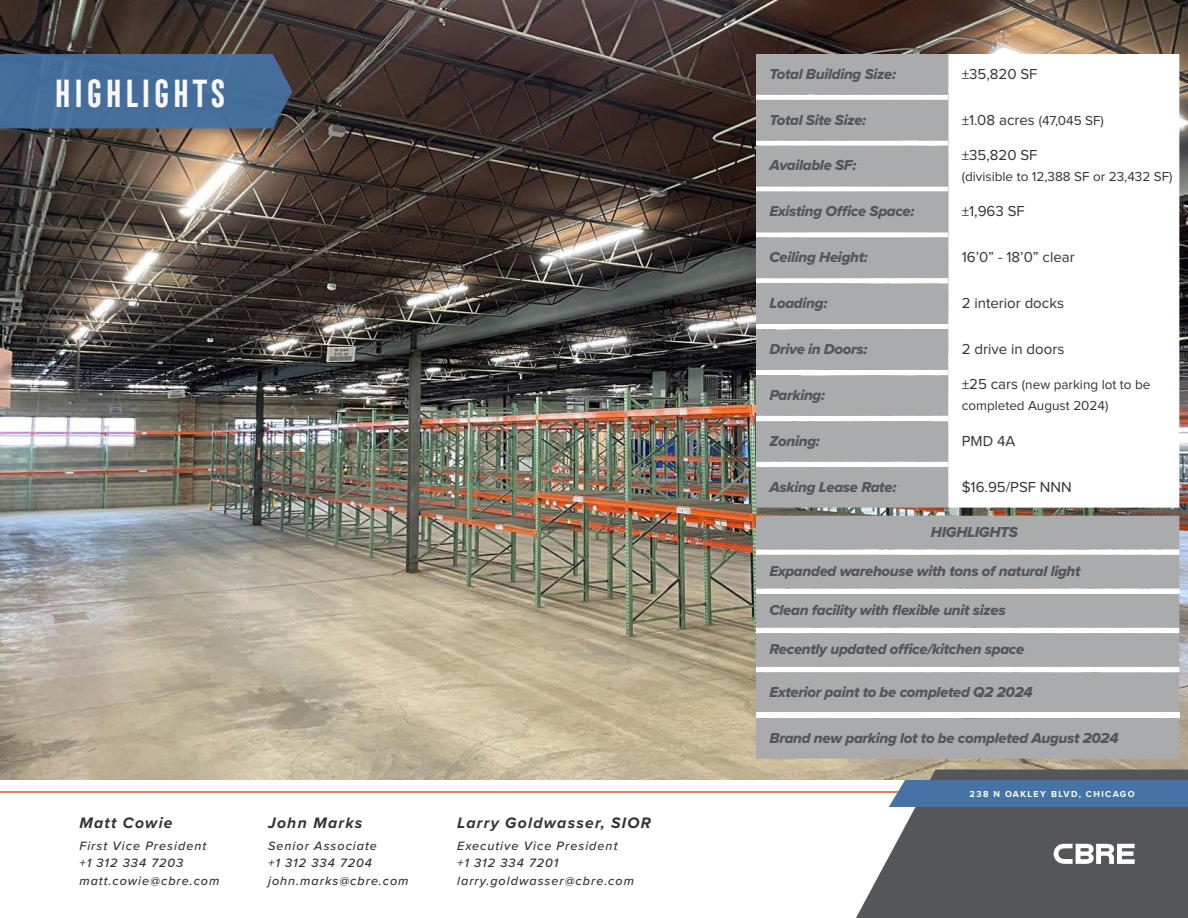
<style>
.page{position:relative;width:1188px;height:918px;background:#fff}
.page>*{position:absolute;margin:0;border:0;box-sizing:border-box;transform-origin:0 0}
.t1{font:700 36px "Frontage Condensed";letter-spacing:-.04em;color:#f8f7fa}
.t2{font:italic 700 15.75px "Proxima Nova";letter-spacing:.08em;color:#323237}
.t3{font:15px "Proxima Nova Extrabld It";letter-spacing:-.02em;color:#54565a}
.t4{font:15px "Proxima Nova";color:#323237}
.t5{font:13.5px "Proxima Nova";color:#323237}
.t6{font:italic 500 12.6px "Proxima Nova";letter-spacing:.08em;color:#323237}
.t7{font:700 9px "Proxima Nova";letter-spacing:.15em;color:#fff}
.s1{font-size:13.5px}
.s2{font-size:15px}
</style>
<div class="page">
<img style="left:0;top:0;width:1188px;height:780px">
<div style="left:756px;top:54px;width:192px;height:454px;background:#aaabac"></div>
<svg style="left:948px;top:54px;width:231px;height:454px"></svg>
<svg style="left:756px;top:94px;width:192px;height:373px;background:#b4b5b5"></svg>
<div style="left:756px;top:516px;width:423px;height:243px;background:#aaabac"></div>
<svg style="left:756px;top:549px;width:423px;height:123px;fill:#aaabac"></svg>
<div style="left:756px;top:713px;width:423px;height:5px;background:#fff"></div>
<div style="left:0;top:54px;width:292px;height:75px;background:#466e9b"></div>
<svg style="left:856px;top:770px;width:332px;height:148px;background:#67696c"></svg>
<svg style="left:1054px;top:844px;width:81px;height:20px"></svg>
<hr style="left:0;top:791px;width:910px;height:2px;background:#dc582a">
<div style="left:889px;top:780px;width:299px;height:27px;background:#4673a5"></div>
<p class="t1" style="left:51px;top:73px;width:178px">highlights</p>
<p class="t2" style="left:79px;top:811px;width:95px">Matt Cowie</p>
<p class="t6" style="left:79px;top:836px;width:128px">First Vice President</p>
<p class="t6" style="left:79px;top:854px;width:105px">+1 312 334 7203</p>
<p class="t6" style="left:79px;top:871px;width:142px">matt.cowie@cbre.com</p>
<p class="t2" style="left:268px;top:811px;width:96px">John Marks</p>
<p class="t6" style="left:268px;top:836px;width:110px">Senior Associate</p>
<p class="t6" style="left:268px;top:854px;width:105px">+1 312 334 7204</p>
<p class="t6" style="left:268px;top:871px;width:142px">john.marks@cbre.com</p>
<p class="t2" style="left:457px;top:811px;width:195px">Larry Goldwasser, SIOR</p>
<p class="t6" style="left:457px;top:836px;width:162px">Executive Vice President</p>
<p class="t6" style="left:457px;top:854px;width:103px">+1 312 334 7201</p>
<p class="t6" style="left:457px;top:871px;width:178px">larry.goldwasser@cbre.com</p>
<p class="t3" style="left:770px;top:62px;width:128px">Total Building Size:</p>
<p class="t4" style="left:962px;top:67px;width:77px">±35,820 SF</p>
<p class="t3" style="left:770px;top:108px;width:98px">Total Site Size:</p>
<p class="t4" style="left:962px;top:113px;width:144px">±1.08 acres <span class="s1">(47,045 SF)</span></p>
<p class="t3" style="left:770px;top:154px;width:88px">Available SF:</p>
<p class="t4" style="left:962px;top:148px;width:77px">±35,820 SF</p>
<p class="t5" style="left:962px;top:170px;width:212px">(divisible to 12,388 SF or 23,432 SF)</p>
<p class="t3" style="left:770px;top:200px;width:147px">Existing Office Space:</p>
<p class="t4" style="left:962px;top:205px;width:65px">±1,963 SF</p>
<p class="t3" style="left:770px;top:246px;width:100px">Ceiling Height:</p>
<p class="t4" style="left:962px;top:250px;width:115px">16’0” - 18’0” clear</p>
<p class="t3" style="left:770px;top:292px;width:59px">Loading:</p>
<p class="t4" style="left:962px;top:296px;width:104px">2 interior docks</p>
<p class="t3" style="left:770px;top:338px;width:100px">Drive in Doors:</p>
<p class="t4" style="left:962px;top:342px;width:104px">2 drive in doors</p>
<p class="t3" style="left:770px;top:384px;width:57px">Parking:</p>
<p class="t5" style="left:962px;top:379px;width:190px"><span class="s2">±25 cars</span> (new parking lot to be</p>
<p class="t5" style="left:962px;top:400px;width:148px">completed August 2024)</p>
<p class="t3" style="left:770px;top:430px;width:52px">Zoning:</p>
<p class="t4" style="left:962px;top:434px;width:55px">PMD 4A</p>
<p class="t3" style="left:770px;top:476px;width:128px">Asking Lease Rate:</p>
<p class="t4" style="left:962px;top:480px;width:112px">$16.95/PSF NNN</p>
<p class="t3" style="left:931px;top:521px;width:88px">HIGHLIGHTS</p>
<p class="t3" style="left:769px;top:560px;width:313px">Expanded warehouse with tons of natural light</p>
<p class="t3" style="left:769px;top:599px;width:238px">Clean facility with flexible unit sizes</p>
<p class="t3" style="left:769px;top:638px;width:256px">Recently updated office/kitchen space</p>
<p class="t3" style="left:769px;top:681px;width:265px">Exterior paint to be completed Q2 2024</p>
<p class="t3" style="left:769px;top:727px;width:351px">Brand new parking lot to be completed August 2024</p>
<p class="t7" style="left:970px;top:787px;width:167px">238 N OAKLEY BLVD, CHICAGO</p>
</div>
